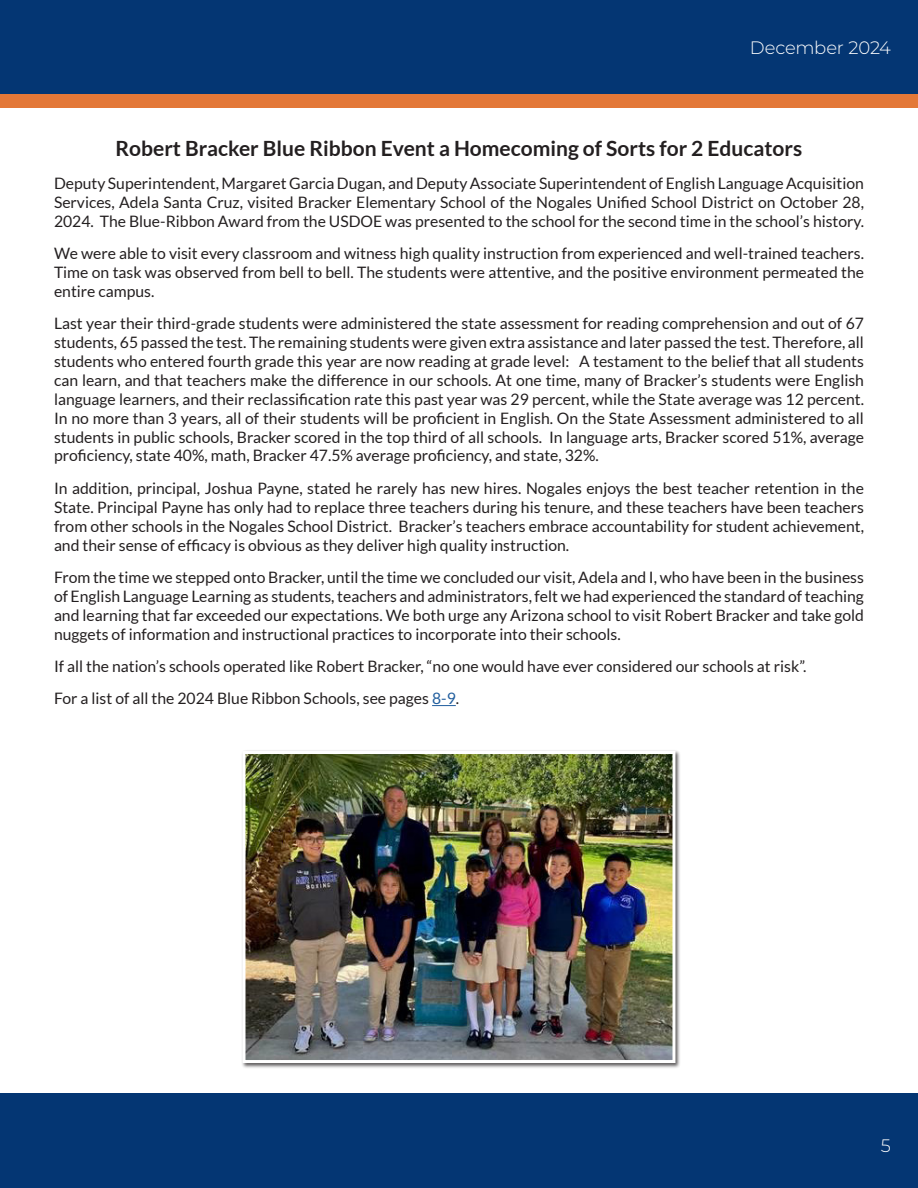
<style>
.page{position:relative;width:918px;height:1188px;background:#fff}
.page>*{position:absolute;margin:0;border:0;box-sizing:border-box;transform-origin:0 0}
.t1{font:700 21px "Lato";color:#231f20}
.t2{font:300 18px "Montserrat";letter-spacing:-.015em;color:#fff}
.t3{font:15.75px/18.9px "Lato";color:#231f20;text-align:justify}
.s1{color:#215e9e}
</style>
<div class="page">
<div style="left:0;top:1094px;width:918px;height:94px;background:#043673"></div>
<div style="left:0;top:0;width:918px;height:94px;background:#043673"></div>
<div style="left:0;top:94px;width:918px;height:14px;background:#e37838"></div>
<svg style="left:432px;top:705px;width:24px;height:1px"></svg>
<div style="left:241px;top:749px;width:440px;height:319px;background:#231f20;opacity:.75"></div>
<img style="left:247px;top:755px;width:424px;height:304px">
<div style="left:243px;top:751px;width:432px;height:312px;border:3px solid #fff"></div>
<p class="t2" style="left:750px;top:35px;width:143px">December 2024</p>
<h1 class="t1" style="left:116px;top:137px;width:688px">Robert Bracker Blue Ribbon Event a Homecoming of Sorts for 2 Educators</h1>
<p class="t3" style="left:54px;top:174px;width:812px">Deputy Superintendent, Margaret Garcia Dugan, and Deputy Associate Superintendent of English Language Acquisition Services, Adela Santa Cruz, visited Bracker Elementary School of the Nogales Unified School District on October 28, 2024. The Blue-Ribbon Award from the USDOE was presented to the school for the second time in the school’s history.</p>
<p class="t3" style="left:54px;top:244px;width:812px">We were able to visit every classroom and witness high quality instruction from experienced and well-trained teachers.<br>Time on task was observed from bell to bell. The students were attentive, and the positive environment permeated the entire campus.</p>
<p class="t3" style="left:54px;top:314px;width:812px">Last year their third-grade students were administered the state assessment for reading comprehension and out of 67 students, 65 passed the test. The remaining students were given extra assistance and later passed the test. Therefore, all students who entered fourth grade this year are now reading at grade level: A testament to the belief that all students can learn, and that teachers make the difference in our schools. At one time, many of Bracker’s students were English language learners, and their reclassification rate this past year was 29 percent, while the State average was 12 percent.<br>In no more than 3 years, all of their students will be proficient in English. On the State Assessment administered to all students in public schools, Bracker scored in the top third of all schools. In language arts, Bracker scored 51%, average proficiency, state 40%, math, Bracker 47.5% average proficiency, and state, 32%.</p>
<p class="t3" style="left:54px;top:479px;width:812px">In addition, principal, Joshua Payne, stated he rarely has new hires. Nogales enjoys the best teacher retention in the State. Principal Payne has only had to replace three teachers during his tenure, and these teachers have been teachers from other schools in the Nogales School District. Bracker’s teachers embrace accountability for student achievement, and their sense of efficacy is obvious as they deliver high quality instruction.</p>
<p class="t3" style="left:54px;top:568px;width:812px">From the time we stepped onto Bracker, until the time we concluded our visit, Adela and I, who have been in the business of English Language Learning as students, teachers and administrators, felt we had experienced the standard of teaching and learning that far exceeded our expectations. We both urge any Arizona school to visit Robert Bracker and take gold nuggets of information and instructional practices to incorporate into their schools.</p>
<p class="t3" style="left:54px;top:650px;width:754px;line-height:32.4px">If all the nation’s schools operated like Robert Bracker, “no one would have ever considered our schools at risk”.<br>For a list of all the 2024 Blue Ribbon Schools, see pages <span class="s1">8-9</span>.</p>
<p class="t2" style="left:881px;top:1134px;width:12px">5</p>
</div>
